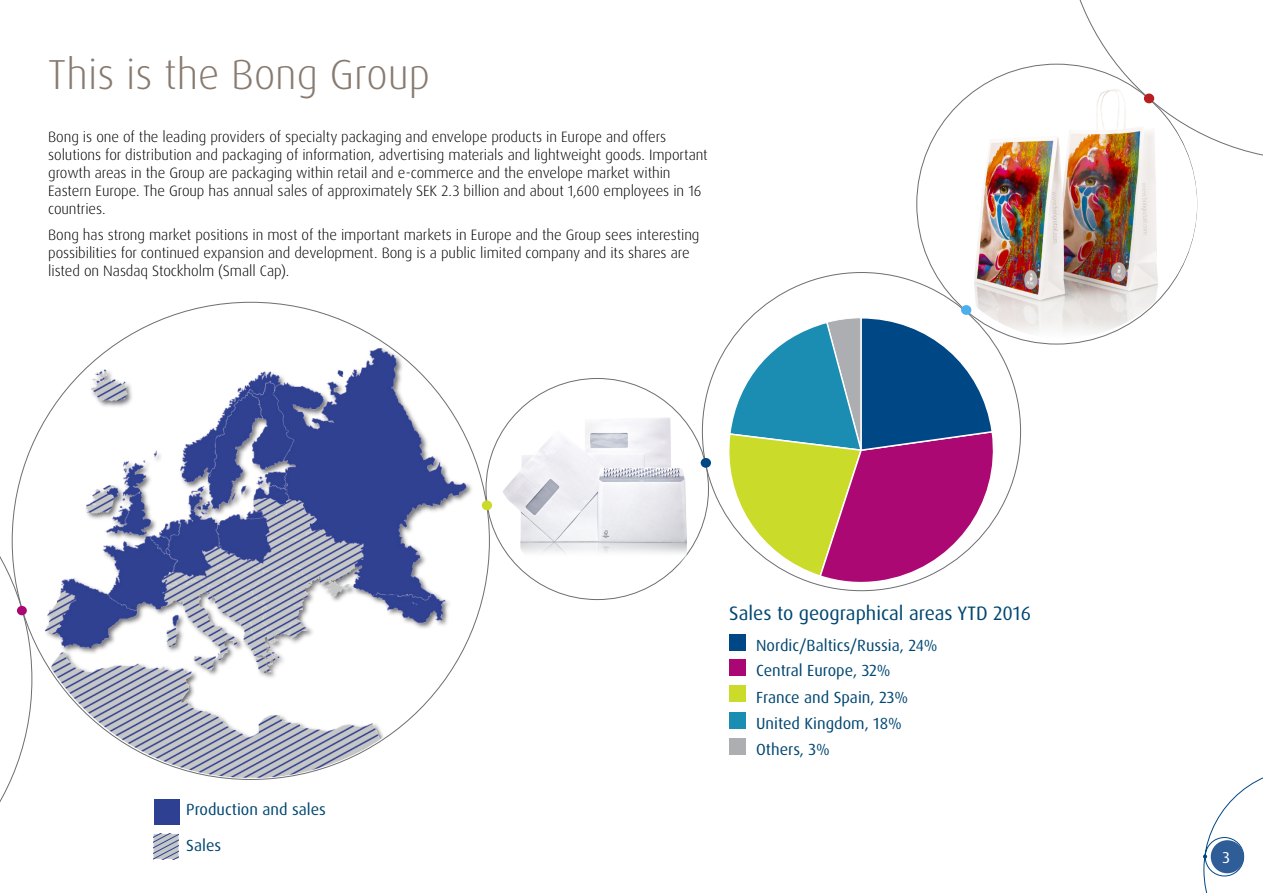
<style>
.page{position:relative;width:1263px;height:893px;background:#fff}
.page>*{position:absolute;margin:0;border:0;box-sizing:border-box;transform-origin:0 0}
.t1{font:300 42px "Dax OT";color:#887a70}
.t2{font:19.5px "Dax OT";color:#004671}
.t3{font:16.05px/25.3px "Dax OT";color:#004671}
.t4{font:15.75px "Dax OT";color:#fff}
.t5{font:300 15px/18px "Dax OT";letter-spacing:-.005em;color:#000}
</style>
<div class="page">
<img style="left:32px;top:318px;width:448px;height:462px">
<svg style="left:0;top:444px;width:32px;height:359px"></svg>
<svg style="left:1063px;top:0;width:200px;height:161px"></svg>
<div style="left:482px;top:500px;width:10px;height:10px;background:#cbdb2a;border-radius:50%"></div>
<svg style="left:1203px;top:777px;width:60px;height:116px"></svg>
<svg style="left:153px;top:833px;width:26px;height:26px"></svg>
<div style="left:154px;top:799px;width:26px;height:26px;background:#2e4091"></div>
<div style="left:17px;top:606px;width:10px;height:9px;background:#ab0774;border-radius:50%"></div>
<svg style="left:722px;top:316px;width:280px;height:270px"></svg>
<div style="left:729px;top:634px;width:17px;height:16px;background:#004785"></div>
<div style="left:729px;top:659px;width:17px;height:17px;background:#ab0774"></div>
<div style="left:729px;top:685px;width:17px;height:17px;background:#cbdb2a"></div>
<div style="left:729px;top:712px;width:17px;height:17px;background:#198db2"></div>
<div style="left:729px;top:738px;width:17px;height:17px;background:#acaeb1"></div>
<div style="left:961px;top:305px;width:10px;height:10px;background:#4bafed;border-radius:50%"></div>
<img style="left:502px;top:414px;width:209px;height:180px">
<img style="left:928px;top:70px;width:269px;height:268px;border-radius:134px">
<div style="left:1144px;top:94px;width:10px;height:9px;background:#b91c21;border-radius:50%"></div>
<div style="left:701px;top:458px;width:10px;height:10px;background:#004785;border-radius:50%"></div>
<h1 class="t1" style="left:48px;top:48px;width:383px">This is the Bong Group</h1>
<p class="t5" style="left:48px;top:128px;width:661px">Bong is one of the leading providers of specialty packaging and envelope products in Europe and offers solutions for distribution and packaging of information, advertising materials and lightweight goods. Important growth areas in the Group are packaging within retail and e-commerce and the envelope market within Eastern Europe. The Group has annual sales of approximately SEK 2.3 billion and about 1,600 employees in 16 countries.</p>
<p class="t5" style="left:48px;top:226px;width:653px">Bong has strong market positions in most of the important markets in Europe and the Group sees interesting possibilities for continued expansion and development. Bong is a public limited company and its shares are listed on Nasdaq Stockholm (Small Cap).</p>
<p class="t3" style="left:186px;top:797px;width:141px">Production and sales</p>
<p class="t3" style="left:186px;top:833px;width:36px">Sales</p>
<h2 class="t2" style="left:729px;top:601px;width:303px">Sales to geographical areas YTD 2016</h2>
<p class="t3" style="left:756px;top:633px;width:183px">Nordic/Baltics/Russia, 24%</p>
<p class="t3" style="left:756px;top:685px;width:154px">France and Spain, 23%</p>
<p class="t3" style="left:756px;top:658px;width:136px">Central Europe, 32%</p>
<p class="t3" style="left:756px;top:711px;width:147px">United Kingdom, 18%<br>Others, 3%</p>
<p class="t4" style="left:1222px;top:847px;width:9px">3</p>
</div>
